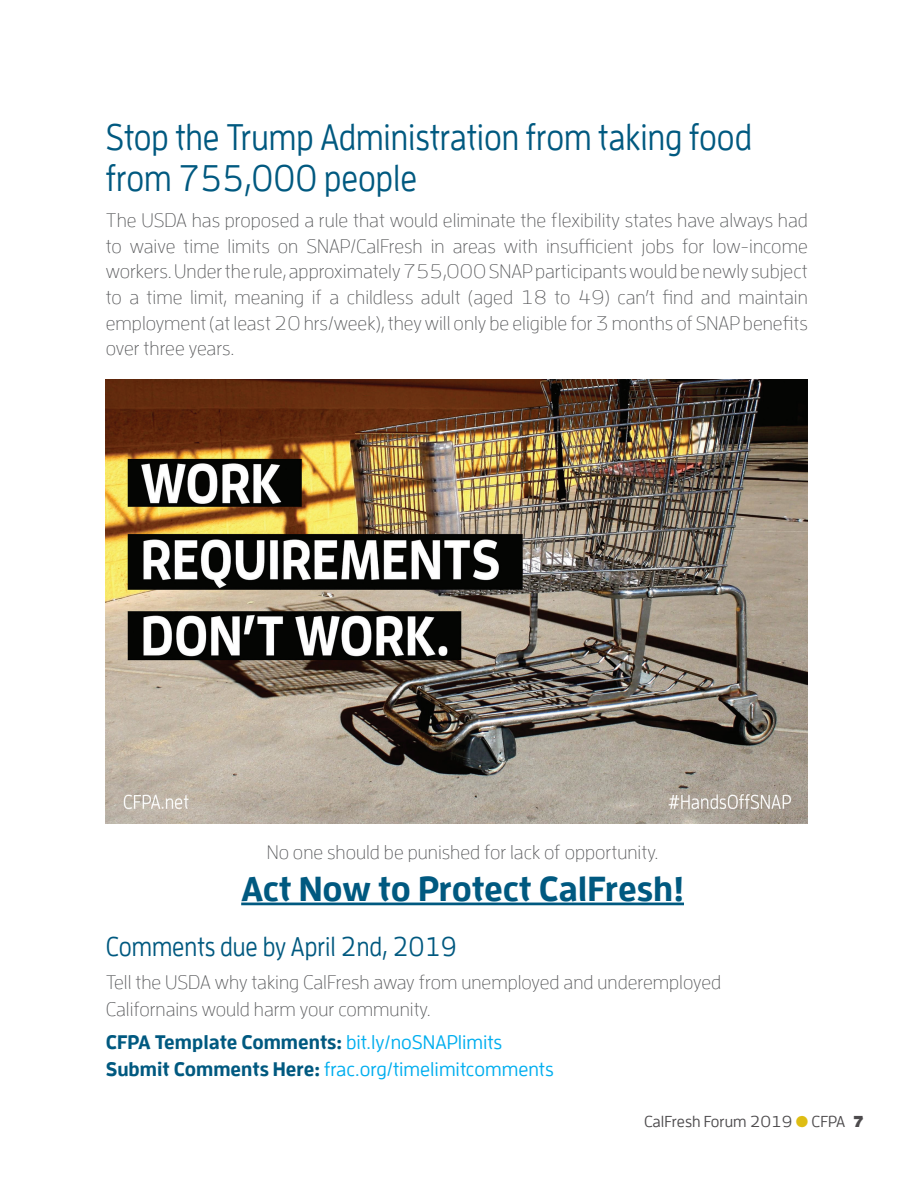
<style>
.page{position:relative;width:918px;height:1188px;background:#fff}
.page>*{position:absolute;margin:0;border:0;box-sizing:border-box;transform-origin:0 0}
.t1{font:500 36.75px/40.5px "Enzo Offc";color:#005980;scale:.88 1}
.t2{font:700 34.5px "Enzo Offc";letter-spacing:-.005em;color:#005980}
.t3{font:500 27px "Enzo Offc";color:#005980;scale:.88 1}
.t4{font:300 19.5px/25.5px "Enzo Offc";color:#57585a;text-align:justify}
.t5{font:500 19.5px/27px "Enzo Offc";color:#00aeef}
.t6{font:500 15.75px "Enzo Offc";color:#4d4b4d}
.s1{font-weight:700;color:#005980}
.s2{color:#debd13}
.s3{font-weight:900}
</style>
<div class="page">
<img style="left:106px;top:379px;width:702px;height:445px">
<hr style="left:241px;top:903px;width:443px;height:2px;background:#005980">
<h1 class="t1" style="left:106px;top:116px;width:736px">Stop the Trump Administration from taking food from 755,000 people</h1>
<p class="t4" style="left:106px;top:208px;width:704px">The USDA has proposed a rule that would eliminate the flexibility states have always had to waive time limits on SNAP/CalFresh in areas with insufficient jobs for low-income workers. Under the rule, approximately 755,000 SNAP participants would be newly subject to a time limit, meaning if a childless adult (aged 18 to 49) can’t find and maintain employment (at least 20 hrs/week), they will only be eligible for 3 months of SNAP benefits over three years.</p>
<p class="t4" style="left:267px;top:839px;width:393px">No one should be punished for lack of opportunity.</p>
<h2 class="t2" style="left:241px;top:869px;width:444px">Act Now to Protect CalFresh!</h2>
<h3 class="t3" style="left:106px;top:931px;width:401px">Comments due by April 2nd, 2019</h3>
<p class="t4" style="left:106px;top:969px;width:617px;line-height:27px">Tell the USDA why taking CalFresh away from unemployed and underemployed<br>Californains would harm your community.</p>
<p class="t5" style="left:106px;top:1029px;width:449px"><span class="s1">CFPA Template Comments:</span> bit.ly/noSNAPlimits<br><span class="s1">Submit Comments Here:</span> frac.org/timelimitcomments</p>
<p class="t6" style="left:644px;top:1112px;width:221px">CalFresh Forum 2019 <span class="s2">●</span> CFPA <span class="s3">7</span></p>
</div>
